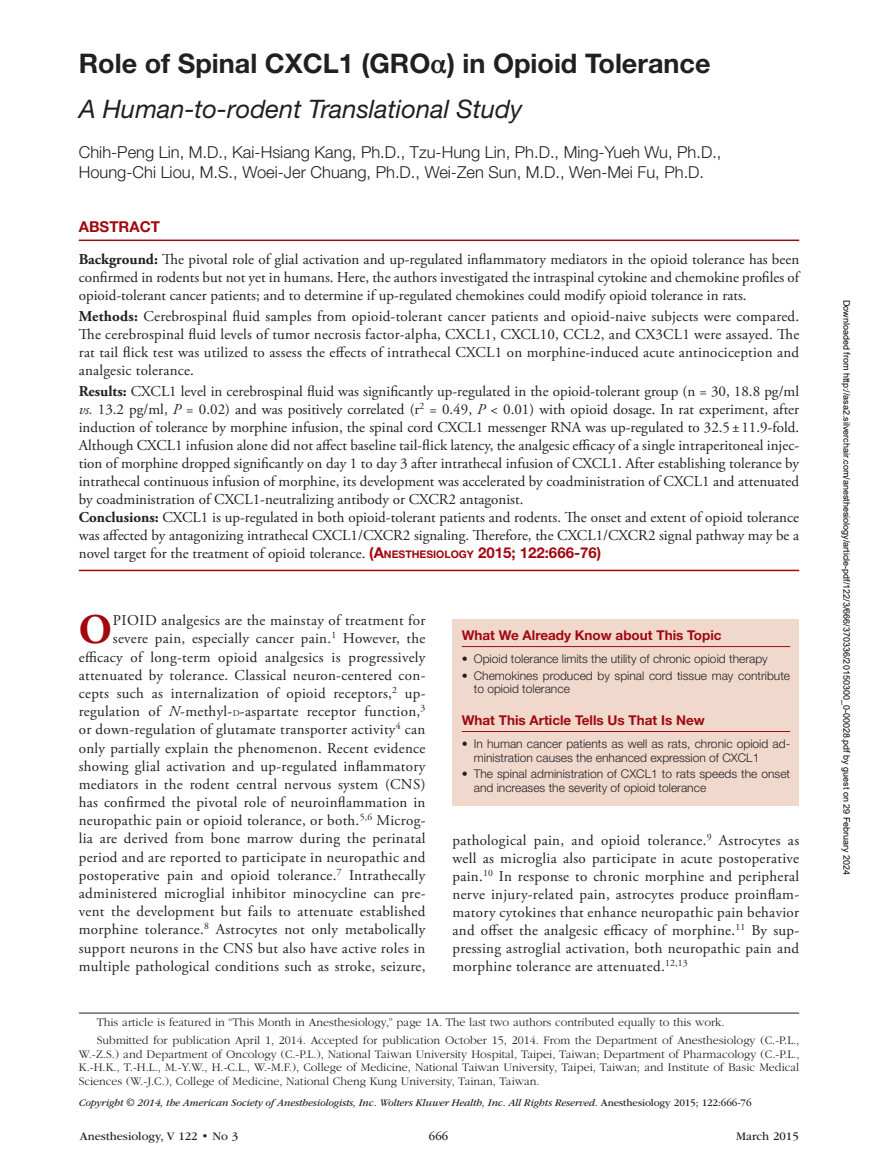
<style>
.page{position:relative;width:878px;height:1175px;background:#fff}
.page>*{position:absolute;margin:0;border:0;box-sizing:border-box;transform-origin:0 0}
.t1{font:700 42.15px "Adobe Garamond Pro";color:#a1080f}
.t2{font:700 27px "Helvetica Neue LT Std";color:#231f20}
.t3{font:italic 25.5px "Helvetica Neue LT Std";color:#231f20}
.t4{font:300 16.5px/19.5px "Helvetica Neue LT Std";color:#231f20}
.t5{font:15px/18px "Adobe Garamond Pro";letter-spacing:.015em;color:#231f20;text-align:justify}
.t6{font:700 15px "Helvetica Neue LT Std";color:#a1080f}
.t7{font:700 13.5px "Helvetica Neue LT Std";color:#a1080f}
.t8{font:300 12px/13.5px "ITC Garamond Std";color:#231f20}
.t9{font:300 12px/13.5px "Helvetica Neue LT Std";color:#231f20}
.t10{font:12px "ITC Garamond Std";color:#231f20}
.t11{font:italic 10.5px "ITC Garamond Std";letter-spacing:-.01em;color:#231f20}
.t12{font:9px "Arial";color:#000}
.s1{font-family:"Gandhari Unicode"}
.s2{font-weight:700}
.s3{font-style:italic}
.s4{font-family:"Helvetica Neue LT Std";font-weight:700;color:#a1080f}
.s5{font-family:"Helvetica Neue LT Std";font-weight:700;font-size:10.5px;color:#a1080f}
.s6{font-size:9px}
.s7{font-style:normal}
</style>
<div class="page">
<div style="left:452px;top:618px;width:347px;height:187px;background:#f1d8cd"></div>
<hr style="left:462px;top:646px;width:328px;height:1px;background:#a1080f">
<hr style="left:462px;top:731px;width:328px;height:1px;background:#a1080f">
<hr style="left:79px;top:239px;width:720px;height:2px;background:#a1080f">
<hr style="left:79px;top:569px;width:720px;height:2px;background:#a1080f">
<hr style="left:79px;top:1012px;width:720px;height:1px;background:#231f20">
<h2 class="t2" style="left:79px;top:47px;width:633px">Role of Spinal CXCL1 (GRO<span class="s1">α</span>) in Opioid Tolerance</h2>
<h3 class="t3" style="left:79px;top:93px;width:445px">A Human-to-rodent Translational Study</h3>
<p class="t4" style="left:79px;top:142px;width:644px">Chih-Peng Lin, M.D., Kai-Hsiang Kang, Ph.D., Tzu-Hung Lin, Ph.D., Ming-Yueh Wu, Ph.D.,<br>Houng-Chi Liou, M.S., Woei-Jer Chuang, Ph.D., Wei-Zen Sun, M.D., Wen-Mei Fu, Ph.D.</p>
<p class="t6" style="left:79px;top:217px;width:83px">ABSTRACT</p>
<p class="t5" style="left:79px;top:250px;width:722px"><span class="s2">Background:</span> The pivotal role of glial activation and up-regulated inflammatory mediators in the opioid tolerance has been confirmed in rodents but not yet in humans. Here, the authors investigated the intraspinal cytokine and chemokine profiles of opioid-tolerant cancer patients; and to determine if up-regulated chemokines could modify opioid tolerance in rats.</p>
<p class="t5" style="left:79px;top:307px;width:722px"><span class="s2">Methods:</span> Cerebrospinal fluid samples from opioid-tolerant cancer patients and opioid-naive subjects were compared.<br>The cerebrospinal fluid levels of tumor necrosis factor-alpha, CXCL1, CXCL10, CCL2, and CX3CL1 were assayed. The rat tail flick test was utilized to assess the effects of intrathecal CXCL1 on morphine-induced acute antinociception and analgesic tolerance.</p>
<p class="t5" style="left:79px;top:382px;width:722px;text-align:left"><span class="s2">Results:</span> CXCL1 level in cerebrospinal fluid was significantly up-regulated in the opioid-tolerant group (n = 30, 18.8 pg/ml <span class="s3">vs.</span> 13.2 pg/ml, <span class="s3">P</span> = 0.02) and was positively correlated (r<sup>2</sup> = 0.49, <span class="s3">P</span> &lt; 0.01) with opioid dosage. In rat experiment, after induction of tolerance by morphine infusion, the spinal cord CXCL1 messenger RNA was up-regulated to 32.5 ±11.9-fold.<br>Although CXCL1 infusion alone did not affect baseline tail-flick latency, the analgesic efficacy of a single intraperitoneal injec&shy;tion of morphine dropped significantly on day 1 to day 3 after intrathecal infusion of CXCL1. After establishing tolerance by intrathecal continuous infusion of morphine, its development was accelerated by coadministration of CXCL1 and attenuated by coadministration of CXCL1-neutralizing antibody or CXCR2 antagonist.<br><span class="s2">Conclusions:</span> CXCL1 is up-regulated in both opioid-tolerant patients and rodents. The onset and extent of opioid tolerance was affected by antagonizing intrathecal CXCL1/CXCR2 signaling. Therefore, the CXCL1/CXCR2 signal pathway may be a novel target for the treatment of opioid tolerance. <span class="s4">(A</span><span class="s5">NESTHESIOLOGY</span> <span class="s4">2015; 122:666-76)</span></p>
<p class="t5" style="left:79px;top:612px;width:348px;text-align:right">PIOID analgesics are the mainstay of treatment for severe pain, especially cancer pain.<sup>1</sup> However, the efficacy of long-term opioid analgesics is progressively attenuated by tolerance. Classical neuron-centered con&shy;cepts such as internalization of opioid receptors,<sup>2</sup> up&shy;regulation of <span class="s3">N</span>-methyl-<span class="s6">d</span> -aspartate receptor function,<sup>3 </sup>or down-regulation of glutamate transporter activity<sup>4</sup> can only partially explain the phenomenon. Recent evidence showing glial activation and up-regulated inflammatory mediators in the rodent central nervous system (CNS) has confirmed the pivotal role of neuroinflammation in neuropathic pain or opioid tolerance, or both.<sup>5,6</sup> Microg&shy;lia are derived from bone marrow during the perinatal period and are reported to participate in neuropathic and postoperative pain and opioid tolerance.<sup>7</sup> Intrathecally administered microglial inhibitor minocycline can pre&shy;vent the development but fails to attenuate established morphine tolerance.<sup>8</sup> Astrocytes not only metabolically support neurons in the CNS but also have active roles in multiple pathological conditions such as stroke, seizure,</p>
<h1 class="t1" style="left:79px;top:605px;width:35px">O</h1>
<p class="t7" style="left:462px;top:627px;width:261px">What We Already Know about This Topic</p>
<p class="t9" style="left:462px;top:652px;width:307px">• Opioid tolerance limits the utility of chronic opioid therapy</p>
<p class="t9" style="left:474px;top:668px;width:318px;text-indent:-12px">• Chemokines produced by spinal cord tissue may contribute to opioid tolerance</p>
<p class="t7" style="left:462px;top:712px;width:244px">What This Article Tells Us That Is New</p>
<p class="t9" style="left:474px;top:737px;width:318px;text-indent:-12px">• In human cancer patients as well as rats, chronic opioid ad&shy;ministration causes the enhanced expression of CXCL1</p>
<p class="t9" style="left:474px;top:767px;width:318px;text-indent:-12px">• The spinal administration of CXCL1 to rats speeds the onset and increases the severity of opioid tolerance</p>
<p class="t5" style="left:452px;top:831px;width:348px">pathological pain, and opioid tolerance.<sup>9</sup> Astrocytes as well as microglia also participate in acute postoperative pain.<sup>10</sup> In response to chronic morphine and peripheral nerve injury-related pain, astrocytes produce proinflam&shy;matory cytokines that enhance neuropathic pain behavior and offset the analgesic efficacy of morphine.<sup>11</sup> By sup&shy;pressing astroglial activation, both neuropathic pain and morphine tolerance are attenuated.<sup>12,13</sup></p>
<p class="t8" style="left:97px;top:1013px;width:704px;line-height:18px">This article is featured in “This Month in Anesthesiology,” page 1A. The last two authors contributed equally to this work.<br>Submitted for publication April 1, 2014. Accepted for publication October 15, 2014. From the Department of Anesthesiology (C.-P.L.,</p>
<p class="t8" style="left:79px;top:1047px;width:722px;text-align:justify">W.-Z.S.) and Department of Oncology (C.-P.L.), National Taiwan University Hospital, Taipei, Taiwan; Department of Pharmacology (C.-P.L., K.-H.K., T.-H.L., M.-Y.W., H.-C.L., W.-M.F.), College of Medicine, National Taiwan University, Taipei, Taiwan; and Institute of Basic Medical Sciences (W.-J.C.), College of Medicine, National Cheng Kung University, Tainan, Taiwan.</p>
<p class="t11" style="left:79px;top:1096px;width:674px">Copyright © 2014, the American Society of Anesthesiologists, Inc. Wolters Kluwer Health, Inc. All Rights Reserved. <span class="s7">Anesthesiology 2015; 122:666-76</span></p>
<p class="t10" style="left:80px;top:1130px;width:160px">Anesthesiology, V 122 • No 3</p>
<p class="t10" style="left:429px;top:1130px;width:21px">666</p>
<p class="t10" style="left:736px;top:1130px;width:64px">March 2015</p>
<p class="t12" style="left:850px;top:300px;width:577px;rotate:90deg">Downloaded from http://asa2.silverchair.com/anesthesiology/article-pdf/122/3/666/370336/20150300_0-00028.pdf by guest on 29 February 2024</p>
</div>
